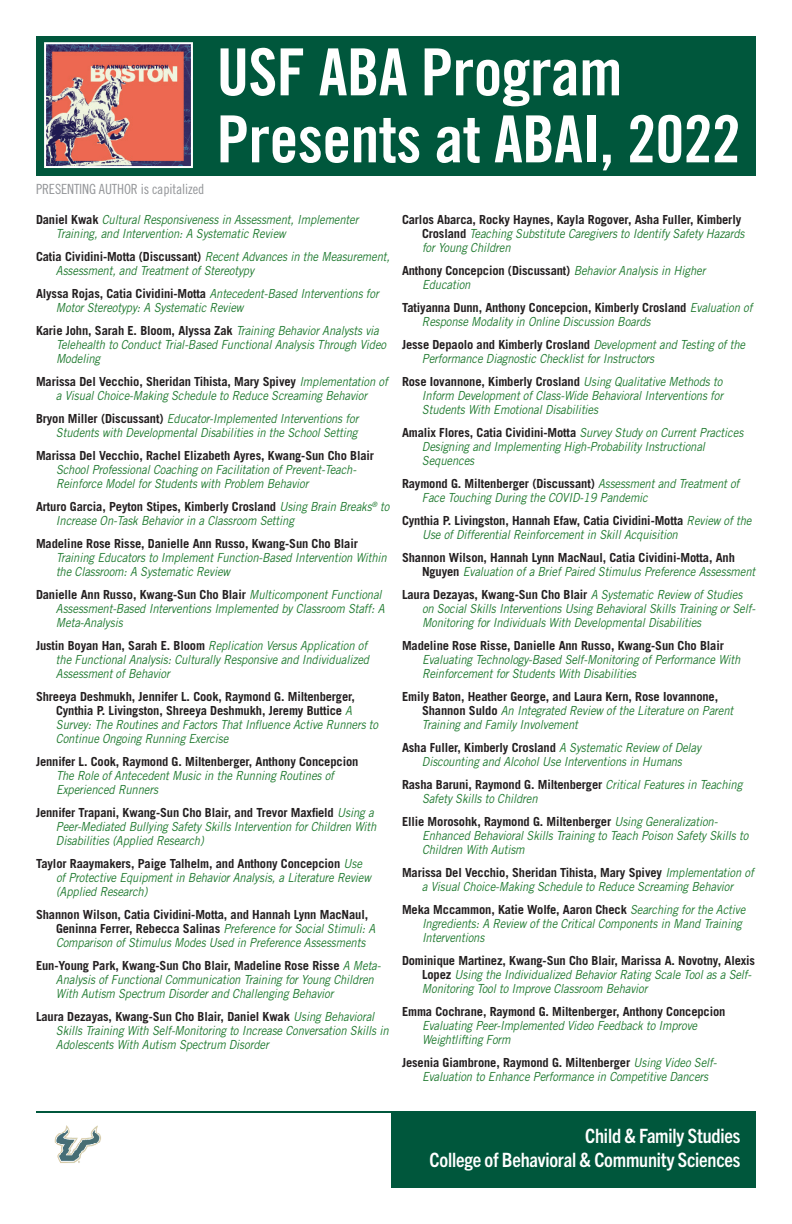
<style>
.page{position:relative;width:792px;height:1224px;background:#fff}
.page>*{position:absolute;margin:0;border:0;box-sizing:border-box;transform-origin:0 0}
.t1{font:65px/67px "Trade Gothic LT Std Bd Cn 20";letter-spacing:-.01em;color:#fff}
.t2{font:700 condensed 19.8px/24px "Trade Gothic Next LT Pro";letter-spacing:-.01em;color:#fff;text-align:right}
.t3{font:14px "Trade Gothic LT Std Cn 18";letter-spacing:-.01em;color:#939598}
.t4{font:italic 12.5px/14px "Trade Gothic LT Std";letter-spacing:-.01em;color:#217b31;scale:.9 1}
.t5{font:700 12.5px/14px "Trade Gothic LT Std";letter-spacing:-.01em;color:#231f20}
.s1{font-weight:700;font-style:normal;color:#231f20}
.s2{font-weight:400;font-style:italic;color:#217b31}
</style>
<div class="page">
<div style="left:36px;top:36px;width:720px;height:140px;background:#00573c"></div>
<img style="left:47px;top:45px;width:143px;height:120px">
<div style="left:44px;top:42px;width:149px;height:126px;border:2px solid #fff"></div>
<div style="left:36px;top:1112px;width:720px;height:76px;background:#00573c"></div>
<div style="left:36px;top:1113px;width:355px;height:75px;background:#fff"></div>
<p class="t3" style="left:36px;top:181px;width:170px">PRESENTING AUTHOR is capitalized</p>
<h1 class="t1" style="left:217px;top:38px;width:526px">USF ABA Program<br>Presents at ABAI, 2022</h1>
<p class="t4" style="left:56px;top:213px;width:338px;text-indent:-20px"><span class="s1">Daniel Kwak</span> Cultural Responsiveness in Assessment, Implementer<br>Training, and Intervention: A Systematic Review</p>
<p class="t4" style="left:56px;top:250px;width:372px;text-indent:-20px"><span class="s1">Catia Cividini-Motta (Discussant)</span> Recent Advances in the Measurement,<br>Assessment, and Treatment of Stereotypy</p>
<p class="t4" style="left:56px;top:287px;width:360px;text-indent:-20px"><span class="s1">Alyssa Rojas, Catia Cividini-Motta</span> Antecedent-Based Interventions for<br>Motor Stereotypy: A Systematic Review</p>
<p class="t4" style="left:56px;top:324px;width:368px;text-indent:-20px"><span class="s1">Karie John, Sarah E. Bloom, Alyssa Zak</span> Training Behavior Analysts via<br>Telehealth to Conduct Trial-Based Functional Analysis Through Video<br>Modeling</p>
<p class="t4" style="left:36px;top:375px;width:392px;text-align:center"><span class="s1">Marissa Del Vecchio, Sheridan Tihista, Mary Spivey</span> Implementation of a Visual Choice-Making Schedule to Reduce Screaming Behavior</p>
<p class="t4" style="left:36px;top:412px;width:360px;text-align:right"><span class="s1">Bryon Miller (Discussant)</span> Educator-Implemented Interventions for<br>Students with Developmental Disabilities in the School Setting</p>
<p class="t5" style="left:36px;top:449px;width:340px">Marissa Del Vecchio, Rachel Elizabeth Ayres, Kwang-Sun Cho Blair</p>
<p class="t4" style="left:56px;top:463px;width:335px">School Professional Coaching on Facilitation of Prevent-Teach-<br>Reinforce Model for Students with Problem Behavior</p>
<p class="t4" style="left:56px;top:500px;width:372px;text-indent:-20px"><span class="s1">Arturo Garcia, Peyton Stipes, Kimberly Crosland</span> Using Brain Breaks<sup>®</sup> to<br>Increase On-Task Behavior in a Classroom Setting</p>
<p class="t5" style="left:36px;top:537px;width:323px">Madeline Rose Risse, Danielle Ann Russo, Kwang-Sun Cho Blair</p>
<p class="t4" style="left:56px;top:551px;width:369px">Training Educators to Implement Function-Based Intervention Within the Classroom: A Systematic Review</p>
<p class="t4" style="left:56px;top:588px;width:367px;text-indent:-20px"><span class="s1">Danielle Ann Russo, Kwang-Sun Cho Blair</span> Multicomponent Functional<br>Assessment-Based Interventions Implemented by Classroom Staff: A<br>Meta-Analysis</p>
<p class="t4" style="left:56px;top:639px;width:349px;text-indent:-20px"><span class="s1">Justin Boyan Han, Sarah E. Bloom</span> Replication Versus Application of the Functional Analysis: Culturally Responsive and Individualized<br>Assessment of Behavior</p>
<p class="t5" style="left:56px;top:690px;width:324px;text-indent:-20px">Shreeya Deshmukh, Jennifer L. Cook, Raymond G. Miltenberger, Cynthia P. Livingston, Shreeya Deshmukh, Jeremy Buttice <span class="s2">A Survey: The Routines and Factors That Influence Active Runners to Continue Ongoing Running Exercise</span></p>
<p class="t5" style="left:36px;top:755px;width:324px">Jennifer L. Cook, Raymond G. Miltenberger, Anthony Concepcion</p>
<p class="t4" style="left:56px;top:769px;width:310px">The Role of Antecedent Music in the Running Routines of<br>Experienced Runners</p>
<p class="t4" style="left:56px;top:806px;width:357px;text-indent:-20px"><span class="s1">Jennifer Trapani, Kwang-Sun Cho Blair, and Trevor Maxfield</span> Using a<br>Peer-Mediated Bullying Safety Skills Intervention for Children With<br>Disabilities (Applied Research)</p>
<p class="t4" style="left:56px;top:857px;width:351px;text-indent:-20px"><span class="s1">Taylor Raaymakers, Paige Talhelm, and Anthony Concepcion</span> Use of Protective Equipment in Behavior Analysis, a Literature Review (Applied Research)</p>
<p class="t5" style="left:56px;top:908px;width:321px;text-indent:-20px">Shannon Wilson, Catia Cividini-Motta, and Hannah Lynn MacNaul,<br>Geninna Ferrer, Rebecca Salinas <span class="s2">Preference for Social Stimuli: A<br>Comparison of Stimulus Modes Used in Preference Assessments</span></p>
<p class="t4" style="left:56px;top:959px;width:362px;text-indent:-20px"><span class="s1">Eun-Young Park, Kwang-Sun Cho Blair, Madeline Rose Risse</span> A Meta-<br>Analysis of Functional Communication Training for Young Children<br>With Autism Spectrum Disorder and Challenging Behavior</p>
<p class="t4" style="left:56px;top:1010px;width:371px;text-indent:-20px"><span class="s1">Laura Dezayas, Kwang-Sun Cho Blair, Daniel Kwak</span> Using Behavioral<br>Skills Training With Self-Monitoring to Increase Conversation Skills in<br>Adolescents With Autism Spectrum Disorder</p>
<p class="t4" style="left:422px;top:213px;width:360px;text-indent:-20px"><span class="s1">Carlos Abarca, Rocky Haynes, Kayla Rogover, Asha Fuller, Kimberly<br>Crosland</span> Teaching Substitute Caregivers to Identify Safety Hazards for Young Children</p>
<p class="t4" style="left:422px;top:264px;width:316px;text-indent:-20px"><span class="s1">Anthony Concepcion (Discussant)</span> Behavior Analysis in Higher<br>Education</p>
<p class="t4" style="left:422px;top:301px;width:369px;text-indent:-20px"><span class="s1">Tatiyanna Dunn, Anthony Concepcion, Kimberly Crosland</span> Evaluation of<br>Response Modality in Online Discussion Boards</p>
<p class="t4" style="left:422px;top:338px;width:361px;text-indent:-20px"><span class="s1">Jesse Depaolo and Kimberly Crosland</span> Development and Testing of the<br>Performance Diagnostic Checklist for Instructors</p>
<p class="t4" style="left:422px;top:375px;width:336px;text-align:justify;text-indent:-20px"><span class="s1">Rose Iovannone, Kimberly Crosland</span> Using Qualitative Methods to Inform Development of Class-Wide Behavioral Interventions for Students With Emotional Disabilities</p>
<p class="t4" style="left:422px;top:426px;width:359px;text-indent:-20px"><span class="s1">Amalix Flores, Catia Cividini-Motta</span> Survey Study on Current Practices<br>Designing and Implementing High-Probability Instructional<br>Sequences</p>
<p class="t4" style="left:422px;top:477px;width:354px;text-indent:-20px"><span class="s1">Raymond G. Miltenberger (Discussant)</span> Assessment and Treatment of<br>Face Touching During the COVID-19 Pandemic</p>
<p class="t4" style="left:422px;top:514px;width:368px;text-indent:-20px"><span class="s1">Cynthia P. Livingston, Hannah Efaw, Catia Cividini-Motta</span> Review of the<br>Use of Differential Reinforcement in Skill Acquisition</p>
<p class="t5" style="left:422px;top:551px;width:335px;text-indent:-20px">Shannon Wilson, Hannah Lynn MacNaul, Catia Cividini-Motta, Anh<br>Nguyen <span class="s2">Evaluation of a Brief Paired Stimulus Preference Assessment</span></p>
<p class="t4" style="left:422px;top:588px;width:372px;text-indent:-20px"><span class="s1">Laura Dezayas, Kwang-Sun Cho Blair</span> A Systematic Review of Studies on Social Skills Interventions Using Behavioral Skills Training or Self-<br>Monitoring for Individuals With Developmental Disabilities</p>
<p class="t5" style="left:402px;top:639px;width:323px">Madeline Rose Risse, Danielle Ann Russo, Kwang-Sun Cho Blair</p>
<p class="t4" style="left:422px;top:653px;width:355px">Evaluating Technology-Based Self-Monitoring of Performance With<br>Reinforcement for Students With Disabilities</p>
<p class="t4" style="left:422px;top:690px;width:347px;text-indent:-20px"><span class="s1">Emily Baton, Heather George, and Laura Kern, Rose Iovannone,<br>Shannon Suldo</span> An Integrated Review of the Literature on Parent<br>Training and Family Involvement</p>
<p class="t4" style="left:402px;top:741px;width:334px;text-align:center"><span class="s1">Asha Fuller, Kimberly Crosland</span> A Systematic Review of Delay<br>Discounting and Alcohol Use Interventions in Humans</p>
<p class="t4" style="left:422px;top:778px;width:357px;text-indent:-20px"><span class="s1">Rasha Baruni, Raymond G. Miltenberger</span> Critical Features in Teaching<br>Safety Skills to Children</p>
<p class="t4" style="left:422px;top:815px;width:364px;text-indent:-20px"><span class="s1">Ellie Morosohk, Raymond G. Miltenberger</span> Using Generalization-<br>Enhanced Behavioral Skills Training to Teach Poison Safety Skills to<br>Children With Autism</p>
<p class="t4" style="left:402px;top:866px;width:392px;text-align:center"><span class="s1">Marissa Del Vecchio, Sheridan Tihista, Mary Spivey</span> Implementation of a Visual Choice-Making Schedule to Reduce Screaming Behavior</p>
<p class="t4" style="left:422px;top:903px;width:361px;text-indent:-20px"><span class="s1">Meka Mccammon, Katie Wolfe, Aaron Check</span> Searching for the Active<br>Ingredients: A Review of the Critical Components in Mand Training<br>Interventions</p>
<p class="t4" style="left:422px;top:954px;width:372px;text-indent:-20px"><span class="s1">Dominique Martinez, Kwang-Sun Cho Blair, Marissa A. Novotny, Alexis<br>Lopez</span> Using the Individualized Behavior Rating Scale Tool as a Self-<br>Monitoring Tool to Improve Classroom Behavior</p>
<p class="t5" style="left:402px;top:1005px;width:325px">Emma Cochrane, Raymond G. Miltenberger, Anthony Concepcion</p>
<p class="t4" style="left:422px;top:1019px;width:307px">Evaluating Peer-Implemented Video Feedback to Improve<br>Weightlifting Form</p>
<p class="t4" style="left:422px;top:1056px;width:329px;text-indent:-20px"><span class="s1">Jesenia Giambrone, Raymond G. Miltenberger</span> Using Video Self-<br>Evaluation to Enhance Performance in Competitive Dancers</p>
<h2 class="t2" style="left:430px;top:1122px;width:312px">Child &amp; Family Studies<br>College of Behavioral &amp; Community Sciences</h2>
</div>
